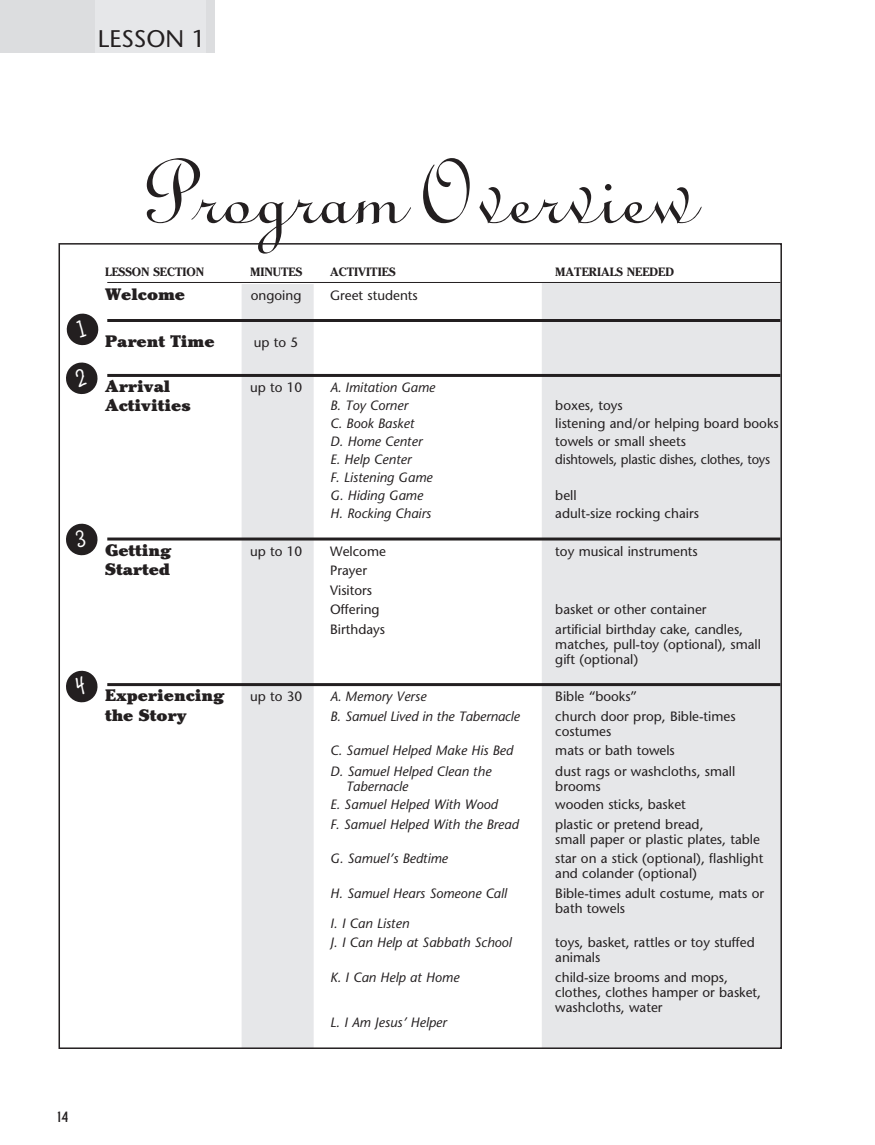
<style>
.page{position:relative;width:875px;height:1145px;background:#fff}
.page>*{position:absolute;margin:0;border:0;box-sizing:border-box;transform-origin:0 0}
.t1{font:102px "Linoscript";color:#231f20}
.t2{font:24px "Stone Sans";color:#231f20}
.t3{font:900 16.5px "Cheltenham";color:#231f20}
.t4{font:700 15px "New Garden";color:#231f20}
.t5{font:13.5px/15px "Stone Sans";color:#231f20}
.t6{font:italic 13.5px/18px "Stone Sans";color:#231f20}
.t7{font:13.5px "Stone Sans";color:#231f20;scale:.96 1}
.t8{font:700 12px "Cheltenham";color:#231f20}
</style>
<div class="page">
<div style="left:0;top:0;width:95px;height:52px;background:#dcdddf"></div>
<div style="left:95px;top:0;width:111px;height:52px;background:#e6e7e9"></div>
<div style="left:206px;top:0;width:8px;height:52px;background:#dcdddf"></div>
<div style="left:541px;top:283px;width:240px;height:765px;background:#e6e7e9"></div>
<div style="left:241px;top:284px;width:72px;height:764px;background:#e6e7e9"></div>
<hr style="left:107px;top:282px;width:673px;height:1px;background:#231f20">
<hr style="left:107px;top:319px;width:673px;height:3px;background:#231f20">
<hr style="left:107px;top:374px;width:673px;height:3px;background:#231f20">
<hr style="left:107px;top:537px;width:673px;height:3px;background:#231f20">
<hr style="left:107px;top:683px;width:673px;height:3px;background:#231f20">
<svg style="left:66px;top:313px;width:33px;height:33px"></svg>
<svg style="left:66px;top:362px;width:32px;height:33px"></svg>
<svg style="left:66px;top:523px;width:32px;height:33px"></svg>
<svg style="left:66px;top:670px;width:32px;height:33px"></svg>
<h2 class="t2" style="left:98px;top:24px;width:26px">Lesso</h2>
<h2 class="t2" style="left:165px;top:24px;width:42px">n 1</h2>
<p class="t4" style="left:57px;top:1107px;width:13px">14</p>
<h1 class="t1" style="left:147px;top:140px;width:547px">Program Overview</h1>
<p class="t8" style="left:105px;top:265px;width:101px">LESSON SECTION</p>
<p class="t8" style="left:250px;top:265px;width:54px">MINUTES</p>
<p class="t8" style="left:330px;top:265px;width:67px">ACTIVITIES</p>
<p class="t8" style="left:555px;top:265px;width:120px">MATERIALS NEEDED</p>
<p class="t3" style="left:105px;top:284px;width:82px">Welcome</p>
<p class="t5" style="left:251px;top:288px;width:52px">ongoing</p>
<p class="t5" style="left:330px;top:288px;width:89px">Greet students</p>
<p class="t3" style="left:105px;top:331px;width:111px">Parent Time</p>
<p class="t5" style="left:254px;top:335px;width:46px">up to 5</p>
<p class="t3" style="left:105px;top:376px;width:67px">Arrival</p>
<p class="t5" style="left:250px;top:380px;width:54px">up to 10</p>
<p class="t6" style="left:330px;top:378px;width:106px">A. Imitation Game</p>
<p class="t3" style="left:105px;top:396px;width:87px">Activities</p>
<p class="t6" style="left:330px;top:396px;width:80px">B. Toy Corner</p>
<p class="t5" style="left:555px;top:398px;width:69px">boxes, toys</p>
<p class="t6" style="left:330px;top:414px;width:86px">C. Book Basket</p>
<p class="t5" style="left:555px;top:416px;width:225px">listening and/or helping board books</p>
<p class="t6" style="left:330px;top:432px;width:95px">D. Home Center</p>
<p class="t5" style="left:555px;top:434px;width:132px">towels or small sheets</p>
<p class="t6" style="left:330px;top:450px;width:84px">E. Help Center</p>
<p class="t7" style="left:555px;top:451px;width:225px">dishtowels, plastic dishes, clothes, toys</p>
<p class="t6" style="left:330px;top:468px;width:104px">F. Listening Game<br>G. Hiding Game</p>
<p class="t5" style="left:555px;top:488px;width:23px">bell</p>
<p class="t6" style="left:330px;top:504px;width:102px">H. Rocking Chairs</p>
<p class="t5" style="left:555px;top:506px;width:145px">adult-size rocking chairs</p>
<p class="t3" style="left:105px;top:540px;width:68px">Getting</p>
<p class="t5" style="left:250px;top:543px;width:54px">up to 10</p>
<p class="t5" style="left:330px;top:543px;width:57px">Welcome</p>
<p class="t5" style="left:555px;top:543px;width:144px">toy musical instruments</p>
<p class="t3" style="left:105px;top:559px;width:67px">Started</p>
<p class="t5" style="left:330px;top:560px;width:51px;line-height:19.5px">Prayer<br>Visitors<br>Offering</p>
<p class="t5" style="left:555px;top:602px;width:153px">basket or other container</p>
<p class="t5" style="left:330px;top:621px;width:56px">Birthdays</p>
<p class="t5" style="left:555px;top:621px;width:207px">artificial birthday cake, candles, matches, pull-toy (optional), small gift (optional)</p>
<p class="t3" style="left:105px;top:685px;width:121px">Experiencing</p>
<p class="t5" style="left:250px;top:689px;width:54px">up to 30</p>
<p class="t6" style="left:330px;top:687px;width:98px">A. Memory Verse</p>
<p class="t5" style="left:555px;top:689px;width:84px">Bible “books”</p>
<p class="t3" style="left:105px;top:705px;width:83px">the Story</p>
<p class="t6" style="left:330px;top:707px;width:191px">B. Samuel Lived in the Tabernacle</p>
<p class="t5" style="left:555px;top:708px;width:182px">church door prop, Bible-times costumes</p>
<p class="t6" style="left:330px;top:741px;width:185px">C. Samuel Helped Make His Bed</p>
<p class="t5" style="left:555px;top:743px;width:121px">mats or bath towels</p>
<p class="t6" style="left:330px;top:762px;width:162px">D. Samuel Helped Clean the</p>
<p class="t5" style="left:555px;top:764px;width:181px">dust rags or washcloths, small</p>
<p class="t6" style="left:346px;top:777px;width:64px">Tabernacle</p>
<p class="t5" style="left:555px;top:779px;width:47px">brooms</p>
<p class="t6" style="left:330px;top:795px;width:170px">E. Samuel Helped With Wood</p>
<p class="t5" style="left:555px;top:797px;width:132px">wooden sticks, basket</p>
<p class="t6" style="left:330px;top:815px;width:191px">F. Samuel Helped With the Bread</p>
<p class="t5" style="left:555px;top:816px;width:206px">plastic or pretend bread,<br>small paper or plastic plates, table</p>
<p class="t6" style="left:330px;top:849px;width:119px">G. Samuel’s Bedtime</p>
<p class="t5" style="left:555px;top:851px;width:209px">star on a stick (optional), flashlight and colander (optional)</p>
<p class="t6" style="left:330px;top:884px;width:179px">H. Samuel Hears Someone Call</p>
<p class="t5" style="left:555px;top:885px;width:210px">Bible-times adult costume, mats or bath towels</p>
<p class="t6" style="left:330px;top:913px;width:184px;line-height:19.5px">I. I Can Listen<br>J. I Can Help at Sabbath School</p>
<p class="t5" style="left:555px;top:935px;width:201px">toys, basket, rattles or toy stuffed animals</p>
<p class="t6" style="left:330px;top:968px;width:131px">K. I Can Help at Home</p>
<p class="t5" style="left:555px;top:969px;width:207px">child-size brooms and mops, clothes, clothes hamper or basket, washcloths, water</p>
<p class="t6" style="left:330px;top:1013px;width:119px">L. I Am Jesus’ Helper</p>
</div>
